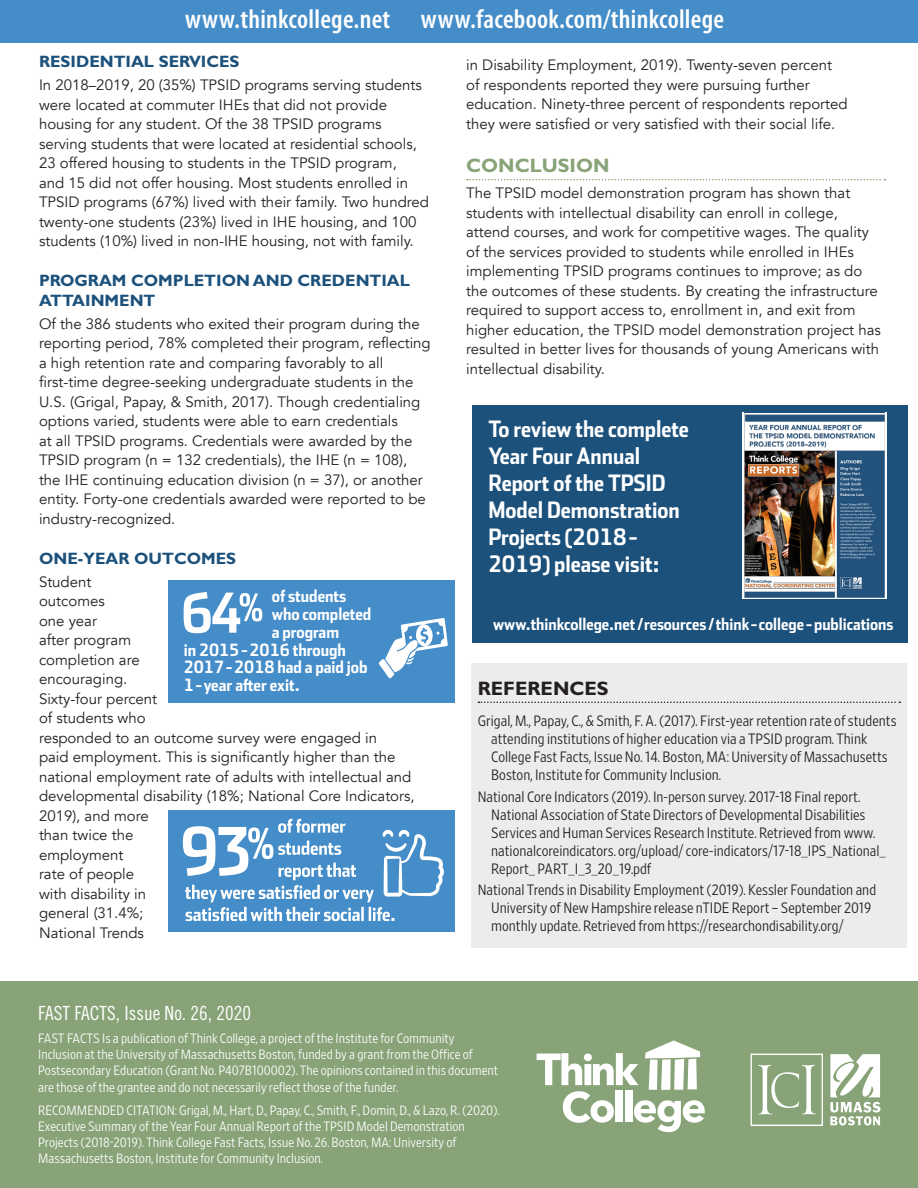
<style>
.page{position:relative;width:918px;height:1188px;background:#fff}
.page>*{position:absolute;margin:0;border:0;box-sizing:border-box;transform-origin:0 0}
.H2_back_page{font:600 condensed 27px "Myriad Pro";letter-spacing:.01em;color:#fff}
.call_out{font:22.5px/27px "Stainless Cond Bold Tab";color:#fff}
.text{font:19.5px "Trade Gothic Cond Eighteen";color:#fff}
._2__H2{font:700 19.5px "Gill Sans";color:#231f20}
._2__H2-2{font:700 19.5px "Gill Sans";color:#87a377}
.callout_new{font:16.8px "Stainless Cond Bold Tab";color:#fff}
._2__H3{font:700 16.5px/19.8px "Gill Sans";color:#1c517c}
.call_out-2{font:16.5px "Stainless Cond Bold Tab";color:#fff}
._3__body_text{font:15px/19.5px "Avenir";color:#231f20}
.references{font:300 15px/18px "Retina Narrow";color:#231f20}
.text-2{font:300 13.5px/16.2px "Retina Narrow";color:#fff}
.small_print{font:300 13.5px/16.2px "Retina Narrow";color:#fff}
.s1{color:#458dc9}
</style>
<div class="page">
<div style="left:0;top:981px;width:918px;height:207px;background:#87a377"></div>
<div style="left:751px;top:1054px;width:72px;height:72px;border:1px solid #fff"></div>
<svg style="left:758px;top:1065px;width:58px;height:49px"></svg>
<svg style="left:830px;top:1054px;width:50px;height:71px"></svg>
<svg style="left:645px;top:1041px;width:55px;height:49px"></svg>
<svg style="left:563px;top:1091px;width:51px;height:32px"></svg>
<div style="left:616px;top:1090px;width:7px;height:32px;background:#fff"></div>
<div style="left:625px;top:1090px;width:7px;height:32px;background:#fff"></div>
<svg style="left:634px;top:1100px;width:71px;height:32px"></svg>
<svg style="left:537px;top:1053px;width:101px;height:32px"></svg>
<div style="left:471px;top:663px;width:436px;height:285px;background:#ececee"></div>
<svg style="left:478px;top:702px;width:422px;height:1px"></svg>
<div style="left:0;top:0;width:918px;height:42px;background:#458dc9"></div>
<svg style="left:467px;top:179px;width:418px;height:1px"></svg>
<div style="left:472px;top:405px;width:436px;height:238px;background:#1c517c"></div>
<img style="left:743px;top:413px;width:143px;height:186px">
<div style="left:168px;top:580px;width:287px;height:122px;background:#458dc9"></div>
<svg style="left:379px;top:618px;width:69px;height:60px"></svg>
<svg style="left:184px;top:592px;width:78px;height:41px"></svg>
<div style="left:168px;top:810px;width:287px;height:121px;background:#458dc9"></div>
<svg style="left:183px;top:819px;width:261px;height:102px"></svg>
<p class="H2_back_page" style="left:185px;top:4px;width:540px">www.thinkcollege.net <span class="s1">•</span> www.facebook.com/thinkcollege</p>
<p class="_3__body_text" style="left:466px;top:55px;width:383px">in Disability Employment, 2019). Twenty-seven percent of respondents reported they were pursuing further education. Ninety-three percent of respondents reported they were satisfied or very satisfied with their social life.</p>
<p class="_2__H2-2" style="left:466px;top:154px;width:145px">CONCLUSION</p>
<p class="_3__body_text" style="left:466px;top:184px;width:416px">The TPSID model demonstration program has shown that students with intellectual disability can enroll in college, attend courses, and work for competitive wages. The quality of the services provided to students while enrolled in IHEs implementing TPSID programs continues to improve; as do the outcomes of these students. By creating the infrastructure required to support access to, enrollment in, and exit from higher education, the TPSID model demonstration project has resulted in better lives for thousands of young Americans with intellectual disability.</p>
<p class="_2__H3" style="left:39px;top:52px;width:202px">RESIDENTIAL SERVICES</p>
<p class="_3__body_text" style="left:39px;top:75px;width:392px">In 2018–2019, 20 (35%) TPSID programs serving students were located at commuter IHEs that did not provide housing for any student. Of the 38 TPSID programs serving students that were located at residential schools, 23 offered housing to students in the TPSID program,<br>and 15 did not offer housing. Most students enrolled in TPSID programs (67%) lived with their family. Two hundred twenty-one students (23%) lived in IHE housing, and 100 students (10%) lived in non-IHE housing, not with family.</p>
<p class="_2__H3" style="left:39px;top:271px;width:373px">PROGRAM COMPLETION AND CREDENTIAL<br>ATTAINMENT</p>
<p class="_3__body_text" style="left:39px;top:314px;width:393px">Of the 386 students who exited their program during the reporting period, 78% completed their program, reflecting a high retention rate and comparing favorably to all first-time degree-seeking undergraduate students in the U.S. (Grigal, Papay, &amp; Smith, 2017). Though credentialing options varied, students were able to earn credentials<br>at all TPSID programs. Credentials were awarded by the TPSID program (n = 132 credentials), the IHE (n = 108), the IHE continuing education division (n = 37), or another entity. Forty-one credentials awarded were reported to be industry-recognized.</p>
<p class="_2__H3" style="left:39px;top:548px;width:199px">ONE-YEAR OUTCOMES</p>
<p class="_3__body_text" style="left:39px;top:572px;width:377px">Student<br>outcomes<br>one year<br>after program<br>completion are<br>encouraging.<br>Sixty-four percent<br>of students who<br>responded to an outcome survey were engaged in<br>paid employment. This is significantly higher than the national employment rate of adults with intellectual and developmental disability (18%; National Core Indicators,<br>2019), and more<br>than twice the<br>employment<br>rate of people<br>with disability in<br>general (31.4%;<br>National Trends</p>
<p class="call_out" style="left:488px;top:415px;width:202px">To review the complete<br>Year Four Annual<br>Report of the TPSID<br>Model Demonstration<br>Projects (2018-<br>2019) please visit:</p>
<p class="callout_new" style="left:272px;top:586px;width:76px">of students</p>
<p class="callout_new" style="left:272px;top:604px;width:101px">who completed</p>
<p class="callout_new" style="left:272px;top:622px;width:69px">a program</p>
<p class="callout_new" style="left:184px;top:639px;width:164px">in 2015-2016 through</p>
<p class="callout_new" style="left:184px;top:657px;width:185px">2017-2018 had a paid job</p>
<p class="callout_new" style="left:184px;top:675px;width:118px">1-year after exit.</p>
<p class="call_out-2" style="left:493px;top:614px;width:402px">www.thinkcollege.net/resources/think-college-publications</p>
<p class="_2__H2" style="left:478px;top:677px;width:132px">REFERENCES</p>
<p class="references" style="left:491px;top:712px;width:407px;text-indent:-14px">Grigal, M., Papay, C., &amp; Smith, F. A. (2017). First-year retention rate of students attending institutions of higher education via a TPSID program. Think College Fast Facts, Issue No. 14. Boston, MA: University of Massachusetts Boston, Institute for Community Inclusion.</p>
<p class="references" style="left:491px;top:787px;width:396px;text-indent:-14px">National Core Indicators (2019). In-person survey. 2017-18 Final report.<br>National Association of State Directors of Developmental Disabilities Services and Human Services Research Institute. Retrieved from www. nationalcoreindicators. org/upload/ core-indicators/17-18_IPS_National_ Report_ PART_I_3_20_19.pdf</p>
<p class="references" style="left:491px;top:880px;width:387px;text-indent:-14px">National Trends in Disability Employment (2019). Kessler Foundation and<br>University of New Hampshire release nTIDE Report – September 2019 monthly update. Retrieved from https://researchondisability.org/</p>
<p class="text" style="left:38px;top:1002px;width:214px">FAST FACTS, Issue No. 26, 2020</p>
<p class="text-2" style="left:38px;top:1030px;width:461px">FAST FACTS Is a publication of Think College, a project of the Institute for Community Inclusion at the University of Massachusetts Boston, funded by a grant from the Office of Postsecondary Education (Grant No. P407B100002). The opinions contained in this document are those of the grantee and do not necessarily reflect those of the funder.</p>
<p class="small_print" style="left:38px;top:1102px;width:463px">RECOMMENDED CITATION: Grigal, M., Hart, D., Papay, C., Smith, F., Domin, D., &amp; Lazo, R. (2020).<br>Executive Summary of the Year Four Annual Report of the TPSID Model Demonstration Projects (2018-2019). Think College Fast Facts, Issue No. 26. Boston, MA: University of Massachusetts Boston, Institute for Community Inclusion.</p>
</div>
